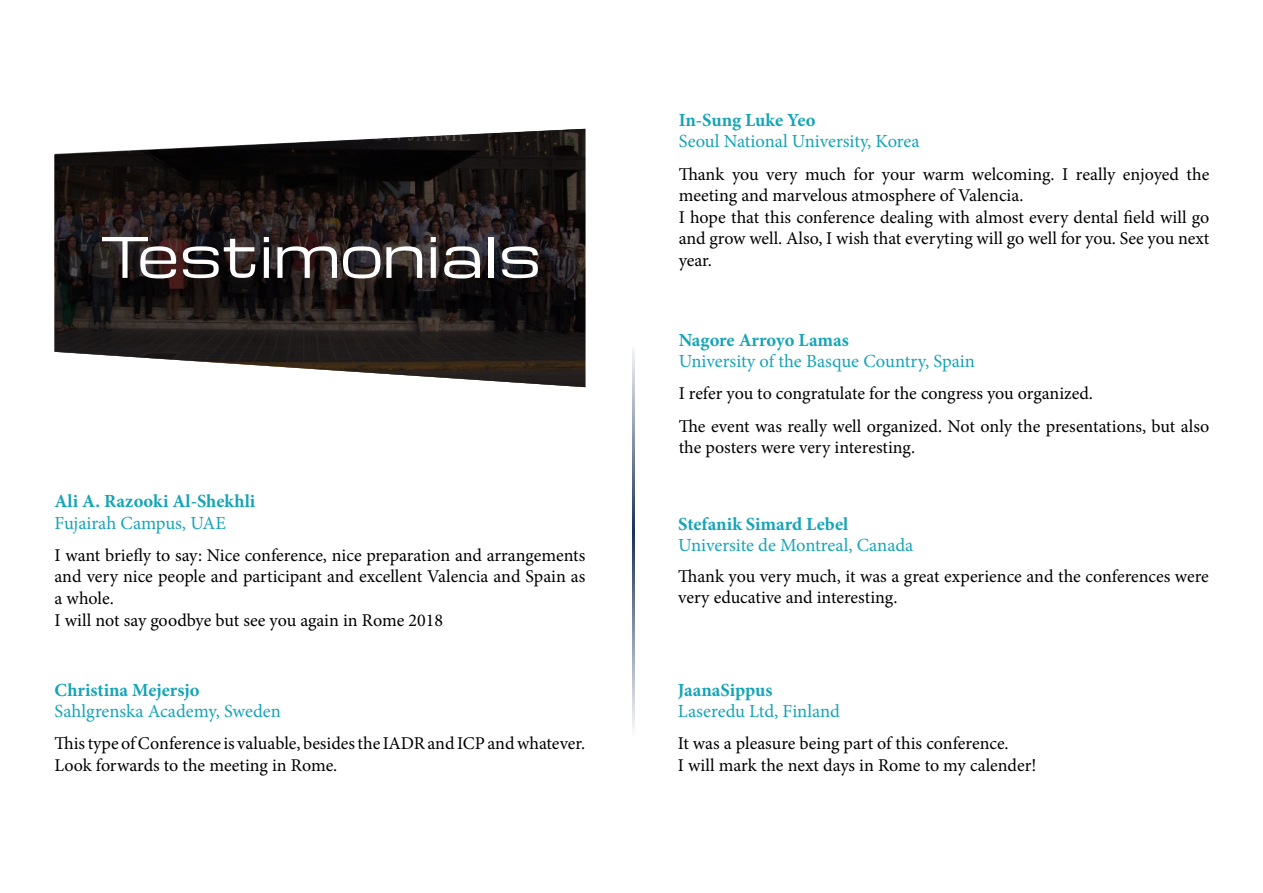
<style>
.page{position:relative;width:1263px;height:893px;background:#fff}
.page>*{position:absolute;margin:0;border:0;box-sizing:border-box;transform-origin:0 0}
.t1{font:54.45px "Michroma";color:#fff}
.t2{font:18.6px "Minion Pro";color:#15a4b7}
.t3{font:700 18.6px "Minion Pro";color:#15a4b7}
.t4{font:18px/21.6px "Minion Pro";color:#000}
</style>
<div class="page">
<svg style="left:55px;top:129px;width:530px;height:258px"></svg>
<hr style="left:632px;top:348px;width:2px;height:388px;background:#19315c">
<h1 class="t1" style="left:99px;top:227px;width:444px">Testimonials</h1>
<p class="t3" style="left:55px;top:488px;width:202px">Ali A. Razooki Al-Shekhli</p>
<p class="t2" style="left:55px;top:510px;width:173px">Fujairah Campus, UAE</p>
<p class="t4" style="left:55px;top:544px;width:532px">I want briefly to say: Nice conference, nice preparation and arrangements and very nice people and participant and excellent Valencia and Spain as a whole.<br>I will not say goodbye but see you again in Rome 2018</p>
<p class="t3" style="left:55px;top:677px;width:146px">Christina Mejersjo</p>
<p class="t2" style="left:55px;top:699px;width:228px">Sahlgrenska Academy, Sweden</p>
<p class="t4" style="left:55px;top:733px;width:532px">This type of Conference is valuable, besides the IADR and ICP and whatever.<br>Look forwards to the meeting in Rome.</p>
<p class="t3" style="left:679px;top:107px;width:138px">In-Sung Luke Yeo</p>
<p class="t2" style="left:679px;top:129px;width:242px">Seoul National University, Korea</p>
<p class="t4" style="left:679px;top:163px;width:532px">Thank you very much for your warm welcoming. I really enjoyed the meeting and marvelous atmosphere of Valencia.<br>I hope that this conference dealing with almost every dental field will go and grow well. Also, I wish that everyting will go well for you. See you next year.</p>
<p class="t3" style="left:679px;top:327px;width:172px">Nagore Arroyo Lamas</p>
<p class="t2" style="left:679px;top:349px;width:298px">University of the Basque Country, Spain</p>
<p class="t4" style="left:679px;top:378px;width:532px;line-height:32.2px">I refer you to congratulate for the congress you organized.<br>The event was really well organized. Not only the presentations, but also</p>
<p class="t4" style="left:679px;top:437px;width:238px">the posters were very interesting.</p>
<p class="t3" style="left:678px;top:510px;width:171px">Stefanik Simard Lebel</p>
<p class="t2" style="left:678px;top:532px;width:237px">Universite de Montreal, Canada</p>
<p class="t4" style="left:678px;top:566px;width:532px;line-height:21px">Thank you very much, it was a great experience and the conferences were very educative and interesting.</p>
<p class="t3" style="left:678px;top:677px;width:96px">JaanaSippus</p>
<p class="t2" style="left:678px;top:698px;width:164px">Laseredu Ltd, Finland</p>
<p class="t4" style="left:678px;top:732px;width:360px">It was a pleasure being part of this conference.<br>I will mark the next days in Rome to my calender!</p>
</div>
